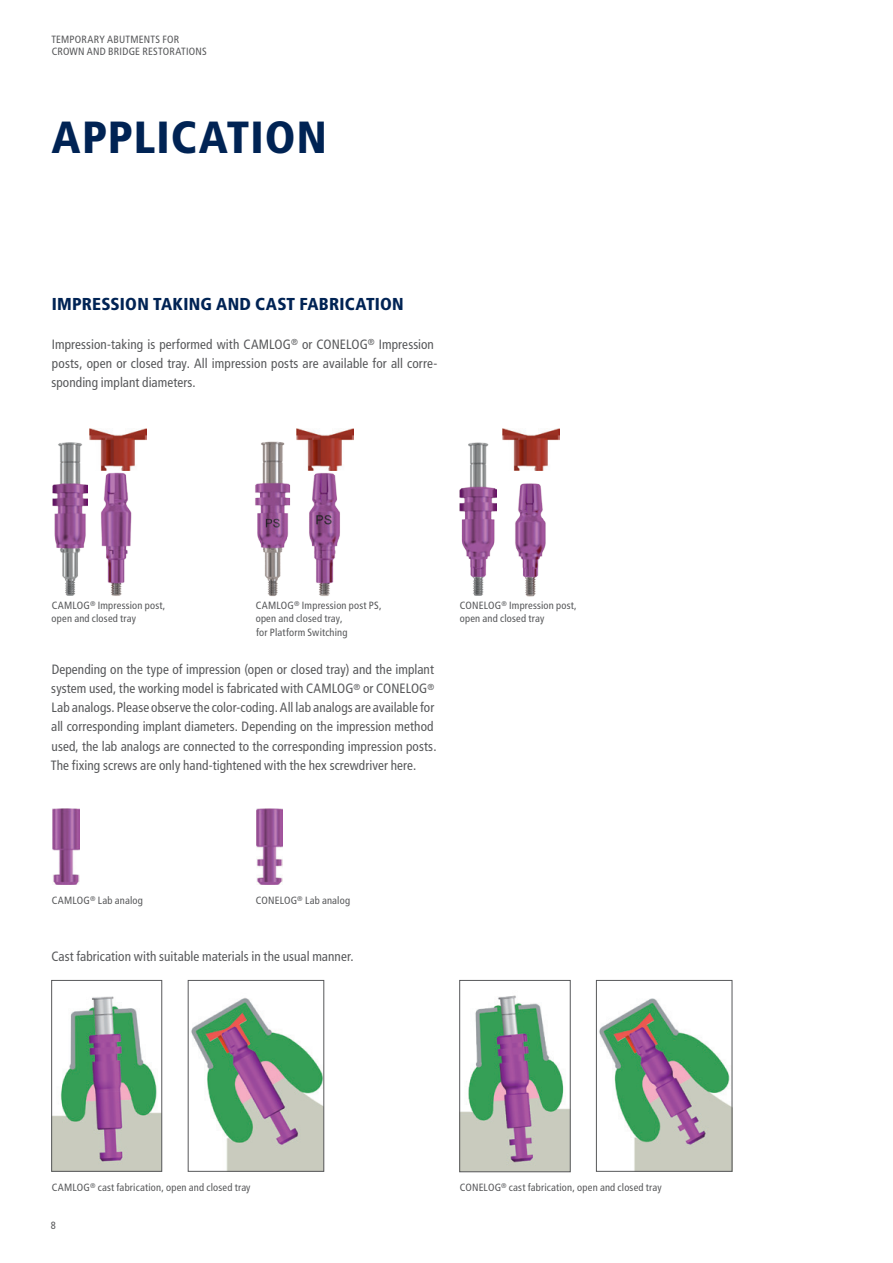
<style>
.page{position:relative;width:893px;height:1263px;background:#fff}
.page>*{position:absolute;margin:0;border:0;box-sizing:border-box;transform-origin:0 0}
.t1{font:900 condensed 45px "Frutiger LT";letter-spacing:.025em;color:#002354}
.t2{font:900 condensed 17.25px "Frutiger LT";letter-spacing:.015em;color:#002354}
.t3{font:condensed 13.5px/19.2px "Frutiger LT";letter-spacing:.005em;color:#57585a}
.t4{font:condensed 10.5px/13.5px "Frutiger LT";letter-spacing:.02em;color:#57585a}
</style>
<div class="page">
<img style="left:52px;top:808px;width:27px;height:76px">
<img style="left:256px;top:808px;width:27px;height:76px">
<img style="left:53px;top:442px;width:35px;height:153px">
<img style="left:255px;top:441px;width:36px;height:155px">
<img style="left:459px;top:442px;width:38px;height:153px">
<img style="left:101px;top:472px;width:31px;height:124px">
<img style="left:309px;top:473px;width:31px;height:123px">
<img style="left:515px;top:483px;width:31px;height:114px">
<img style="left:89px;top:428px;width:57px;height:43px">
<img style="left:296px;top:428px;width:57px;height:43px">
<img style="left:502px;top:428px;width:57px;height:43px">
<img style="left:191px;top:998px;width:131px;height:171px">
<div style="left:188px;top:980px;width:136px;height:191px;border:1px solid #57585a"></div>
<img style="left:53px;top:996px;width:107px;height:173px">
<div style="left:51px;top:980px;width:111px;height:191px;border:1px solid #57585a"></div>
<img style="left:461px;top:995px;width:107px;height:175px">
<div style="left:459px;top:980px;width:111px;height:192px;border:1px solid #57585a"></div>
<img style="left:599px;top:998px;width:131px;height:171px">
<div style="left:596px;top:980px;width:136px;height:191px;border:1px solid #57585a"></div>
<p class="t4" style="left:51px;top:33px;width:157px;line-height:12.8px">TEMPORARY ABUTMENTS FOR<br>CROWN AND BRIDGE RESTORATIONS</p>
<h1 class="t1" style="left:52px;top:110px;width:277px">APPLICATION</h1>
<p class="t2" style="left:52px;top:294px;width:354px">IMPRESSION TAKING AND CAST FABRICATION</p>
<p class="t3" style="left:52px;top:334px;width:387px">Impression-taking is performed with CAMLOG<sup>®</sup> or CONELOG<sup>®</sup> Impression posts, open or closed tray. All impression posts are available for all corre&shy;sponding implant diameters.</p>
<p class="t4" style="left:52px;top:599px;width:115px">CAMLOG<sup>®</sup> Impression post, open and closed tray</p>
<p class="t4" style="left:256px;top:599px;width:128px">CAMLOG<sup>®</sup> Impression post PS, open and closed tray,<br>for Platform Switching</p>
<p class="t4" style="left:460px;top:599px;width:118px">CONELOG<sup>®</sup> Impression post, open and closed tray</p>
<p class="t3" style="left:51px;top:660px;width:387px">Depending on the type of impression (open or closed tray) and the implant system used, the working model is fabricated with CAMLOG<sup>®</sup> or CONELOG<sup>® </sup>Lab analogs. Please observe the color-coding. All lab analogs are available for all corresponding implant diameters. Depending on the impression method used, the lab analogs are connected to the corresponding impression posts.<br>The fixing screws are only hand-tightened with the hex screwdriver here.</p>
<p class="t4" style="left:52px;top:893px;width:93px">CAMLOG<sup>®</sup> Lab analog</p>
<p class="t4" style="left:256px;top:893px;width:96px">CONELOG<sup>®</sup> Lab analog</p>
<p class="t3" style="left:51px;top:947px;width:304px">Cast fabrication with suitable materials in the usual manner.</p>
<p class="t4" style="left:52px;top:1180px;width:200px">CAMLOG<sup>®</sup> cast fabrication, open and closed tray</p>
<p class="t4" style="left:460px;top:1181px;width:203px">CONELOG<sup>®</sup> cast fabrication, open and closed tray</p>
<p class="t4" style="left:51px;top:1219px;width:7px">8</p>
</div>
